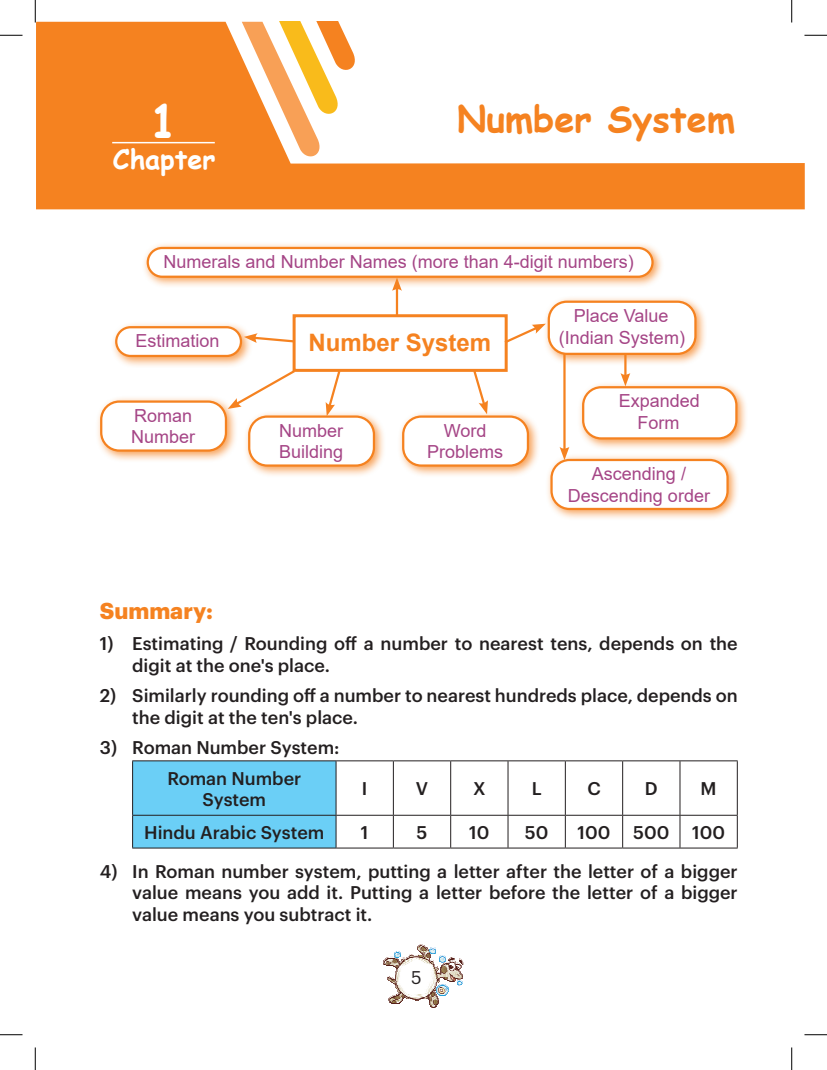
<style>
.page{position:relative;width:827px;height:1070px;background:#fff}
.page>*{position:absolute;margin:0;border:0;box-sizing:border-box;transform-origin:0 0}
.t1{font:700 45px "Comic Sans MS";color:#fff}
.t2{font:700 36px "Comic Sans MS";color:#f58220}
.t3{font:700 27px "Comic Sans MS";color:#fff}
.t4{font:700 24px "Arial";color:#f58220}
.t5{font:700 22.5px "Dentons Sans";color:#f58220}
.t6{font:500 18px/21.6px "Dentons Sans";color:#231f20}
.t7{font:18px/21.6px "Arial";color:#a54586;text-align:center}
.t8{font:18px "Dentons Sans";color:#231f20}
</style>
<div class="page">
<svg style="left:383px;top:944px;width:80px;height:63px"></svg>
<svg style="left:36px;top:22px;width:768px;height:187px"></svg>
<hr style="left:112px;top:142px;width:103px;height:1px;background:#fff">
<div style="left:133px;top:761px;width:202px;height:86px;background:#6bcff6"></div>
<hr style="left:132px;top:760px;width:204px;height:1px;background:#231f20">
<hr style="left:132px;top:761px;width:1px;height:54px;background:#231f20">
<hr style="left:336px;top:760px;width:57px;height:1px;background:#231f20">
<hr style="left:335px;top:761px;width:1px;height:54px;background:#231f20">
<hr style="left:393px;top:760px;width:57px;height:1px;background:#231f20">
<hr style="left:393px;top:761px;width:1px;height:54px;background:#231f20">
<hr style="left:450px;top:760px;width:58px;height:1px;background:#231f20">
<hr style="left:450px;top:761px;width:1px;height:54px;background:#231f20">
<hr style="left:508px;top:760px;width:57px;height:1px;background:#231f20">
<hr style="left:507px;top:761px;width:1px;height:54px;background:#231f20">
<hr style="left:565px;top:760px;width:57px;height:1px;background:#231f20">
<hr style="left:565px;top:761px;width:1px;height:54px;background:#231f20">
<hr style="left:622px;top:760px;width:58px;height:1px;background:#231f20">
<hr style="left:622px;top:761px;width:1px;height:54px;background:#231f20">
<hr style="left:680px;top:760px;width:57px;height:1px;background:#231f20">
<hr style="left:679px;top:761px;width:1px;height:54px;background:#231f20">
<hr style="left:737px;top:761px;width:1px;height:54px;background:#231f20">
<hr style="left:132px;top:815px;width:204px;height:1px;background:#231f20">
<hr style="left:132px;top:815px;width:1px;height:32px;background:#231f20">
<hr style="left:336px;top:815px;width:57px;height:1px;background:#231f20">
<hr style="left:335px;top:815px;width:1px;height:32px;background:#231f20">
<hr style="left:393px;top:815px;width:57px;height:1px;background:#231f20">
<hr style="left:393px;top:815px;width:1px;height:32px;background:#231f20">
<hr style="left:450px;top:815px;width:58px;height:1px;background:#231f20">
<hr style="left:450px;top:815px;width:1px;height:32px;background:#231f20">
<hr style="left:508px;top:815px;width:57px;height:1px;background:#231f20">
<hr style="left:507px;top:815px;width:1px;height:32px;background:#231f20">
<hr style="left:565px;top:815px;width:57px;height:1px;background:#231f20">
<hr style="left:565px;top:815px;width:1px;height:32px;background:#231f20">
<hr style="left:622px;top:815px;width:58px;height:1px;background:#231f20">
<hr style="left:622px;top:815px;width:1px;height:32px;background:#231f20">
<hr style="left:680px;top:815px;width:57px;height:1px;background:#231f20">
<hr style="left:679px;top:815px;width:1px;height:32px;background:#231f20">
<hr style="left:737px;top:815px;width:1px;height:32px;background:#231f20">
<hr style="left:132px;top:847px;width:204px;height:1px;background:#231f20">
<hr style="left:336px;top:847px;width:57px;height:1px;background:#231f20">
<hr style="left:393px;top:847px;width:57px;height:1px;background:#231f20">
<hr style="left:450px;top:847px;width:58px;height:1px;background:#231f20">
<hr style="left:508px;top:847px;width:57px;height:1px;background:#231f20">
<hr style="left:565px;top:847px;width:57px;height:1px;background:#231f20">
<hr style="left:622px;top:847px;width:58px;height:1px;background:#231f20">
<hr style="left:680px;top:847px;width:57px;height:1px;background:#231f20">
<div style="left:292px;top:314px;width:215px;height:58px;border:3px solid #f58220"></div>
<div style="left:142px;top:242px;width:522px;height:47px;background:#f58220;opacity:.75"></div>
<div style="left:148px;top:248px;width:504px;height:29px;background:#fff;border-radius:14px"></div>
<div style="left:147px;top:247px;width:506px;height:31px;border:2px solid #f58220;border-radius:14px"></div>
<div style="left:110px;top:321px;width:143px;height:47px;background:#f58220;opacity:.75"></div>
<div style="left:116px;top:327px;width:125px;height:29px;background:#fff;border-radius:14px"></div>
<div style="left:115px;top:326px;width:127px;height:31px;border:2px solid #f58220;border-radius:14px"></div>
<div style="left:542px;top:295px;width:165px;height:71px;background:#f58220;opacity:.75"></div>
<div style="left:548px;top:302px;width:147px;height:52px;background:#fff;border-radius:18px"></div>
<div style="left:547px;top:300px;width:149px;height:55px;border:2px solid #f58220;border-radius:18px"></div>
<div style="left:576px;top:381px;width:172px;height:69px;background:#f58220;opacity:.75"></div>
<div style="left:583px;top:387px;width:153px;height:51px;background:#fff;border-radius:18px"></div>
<div style="left:582px;top:386px;width:155px;height:53px;border:2px solid #f58220;border-radius:18px"></div>
<div style="left:545px;top:453px;width:194px;height:68px;background:#f58220;opacity:.75"></div>
<div style="left:551px;top:460px;width:176px;height:49px;background:#fff;border-radius:18px"></div>
<div style="left:550px;top:459px;width:178px;height:51px;border:2px solid #f58220;border-radius:18px"></div>
<div style="left:95px;top:395px;width:143px;height:68px;background:#f58220;opacity:.75"></div>
<div style="left:101px;top:401px;width:125px;height:49px;background:#fff;border-radius:18px"></div>
<div style="left:100px;top:400px;width:127px;height:51px;border:2px solid #f58220;border-radius:18px"></div>
<div style="left:243px;top:410px;width:143px;height:68px;background:#f58220;opacity:.75"></div>
<div style="left:249px;top:416px;width:125px;height:49px;background:#fff;border-radius:18px"></div>
<div style="left:248px;top:415px;width:127px;height:51px;border:2px solid #f58220;border-radius:18px"></div>
<div style="left:397px;top:410px;width:143px;height:68px;background:#f58220;opacity:.75"></div>
<div style="left:403px;top:416px;width:125px;height:49px;background:#fff;border-radius:18px"></div>
<div style="left:402px;top:415px;width:127px;height:51px;border:2px solid #f58220;border-radius:18px"></div>
<hr style="left:396px;top:287px;width:2px;height:28px;background:#f58220">
<svg style="left:392px;top:277px;width:10px;height:14px"></svg>
<svg style="left:471px;top:368px;width:17px;height:46px"></svg>
<svg style="left:325px;top:368px;width:17px;height:48px"></svg>
<svg style="left:503px;top:324px;width:43px;height:21px"></svg>
<svg style="left:244px;top:333px;width:52px;height:11px"></svg>
<hr style="left:563px;top:353px;width:2px;height:98px;background:#f58220">
<svg style="left:559px;top:447px;width:10px;height:13px"></svg>
<hr style="left:624px;top:355px;width:2px;height:22px;background:#f58220">
<svg style="left:620px;top:373px;width:10px;height:13px"></svg>
<svg style="left:228px;top:368px;width:69px;height:41px"></svg>
<svg style="left:0;top:35px;width:22px;height:1px"></svg>
<svg style="left:804px;top:35px;width:23px;height:1px"></svg>
<svg style="left:0;top:1034px;width:22px;height:1px"></svg>
<svg style="left:804px;top:1034px;width:23px;height:1px"></svg>
<svg style="left:35px;top:0;width:1px;height:22px"></svg>
<svg style="left:35px;top:1047px;width:1px;height:23px"></svg>
<svg style="left:791px;top:0;width:1px;height:22px"></svg>
<svg style="left:791px;top:1047px;width:1px;height:23px"></svg>
<h1 class="t1" style="left:150px;top:88px;width:29px">1</h1>
<h3 class="t3" style="left:113px;top:139px;width:104px">Chapter</h3>
<h2 class="t2" style="left:457px;top:92px;width:279px">Number System</h2>
<p class="t7" style="left:163px;top:251px;width:472px">Numerals and Number Names (more than 4-digit numbers)</p>
<p class="t7" style="left:135px;top:330px;width:86px">Estimation</p>
<p class="t7" style="left:131px;top:404px;width:66px;text-align:left">Roman<br>Number</p>
<h3 class="t4" style="left:308px;top:326px;width:184px">Number System</h3>
<p class="t7" style="left:279px;top:419px;width:66px;text-align:left">Number<br>Building</p>
<p class="t7" style="left:427px;top:419px;width:78px">Word<br>Problems</p>
<p class="t7" style="left:559px;top:305px;width:127px">Place Value (Indian System)</p>
<p class="t7" style="left:618px;top:390px;width:83px">Expanded<br>Form</p>
<p class="t7" style="left:568px;top:463px;width:144px">Ascending /<br>Descending order</p>
<p class="t5" style="left:100px;top:594px;width:114px">Summary:</p>
<p class="t6" style="left:132px;top:631px;width:607px;text-indent:-32px">1) Estimating / Rounding off a number to nearest tens, depends on the digit at the one's place.</p>
<p class="t6" style="left:132px;top:683px;width:607px;text-indent:-32px">2) Similarly rounding off a number to nearest hundreds place, depends on the digit at the ten's place.</p>
<p class="t6" style="left:167px;top:731px;width:174px;line-height:30.2px;text-indent:-67px">3) Roman Number System:<br>Roman Number</p>
<p class="t6" style="left:202px;top:787px;width:65px">System</p>
<p class="t6" style="left:362px;top:776px;width:7px">I</p>
<p class="t6" style="left:416px;top:776px;width:14px">V</p>
<p class="t6" style="left:473px;top:776px;width:14px">X</p>
<p class="t6" style="left:531px;top:776px;width:11px">L</p>
<p class="t6" style="left:587px;top:776px;width:15px">C</p>
<p class="t6" style="left:645px;top:776px;width:14px">D</p>
<p class="t6" style="left:700px;top:776px;width:18px">M</p>
<p class="t6" style="left:144px;top:820px;width:182px">Hindu Arabic System</p>
<p class="t6" style="left:361px;top:820px;width:9px">1</p>
<p class="t6" style="left:416px;top:820px;width:12px">5</p>
<p class="t6" style="left:469px;top:820px;width:22px">10</p>
<p class="t6" style="left:525px;top:820px;width:25px">50</p>
<p class="t6" style="left:577px;top:820px;width:34px">100</p>
<p class="t6" style="left:633px;top:820px;width:38px">500</p>
<p class="t6" style="left:692px;top:820px;width:34px">100</p>
<p class="t6" style="left:132px;top:858px;width:607px;text-align:justify;text-indent:-32px">4) In Roman number system, putting a letter after the letter of a bigger value means you add it. Putting a letter before the letter of a bigger value means you subtract it.</p>
<p class="t8" style="left:411px;top:964px;width:12px">5</p>
</div>
